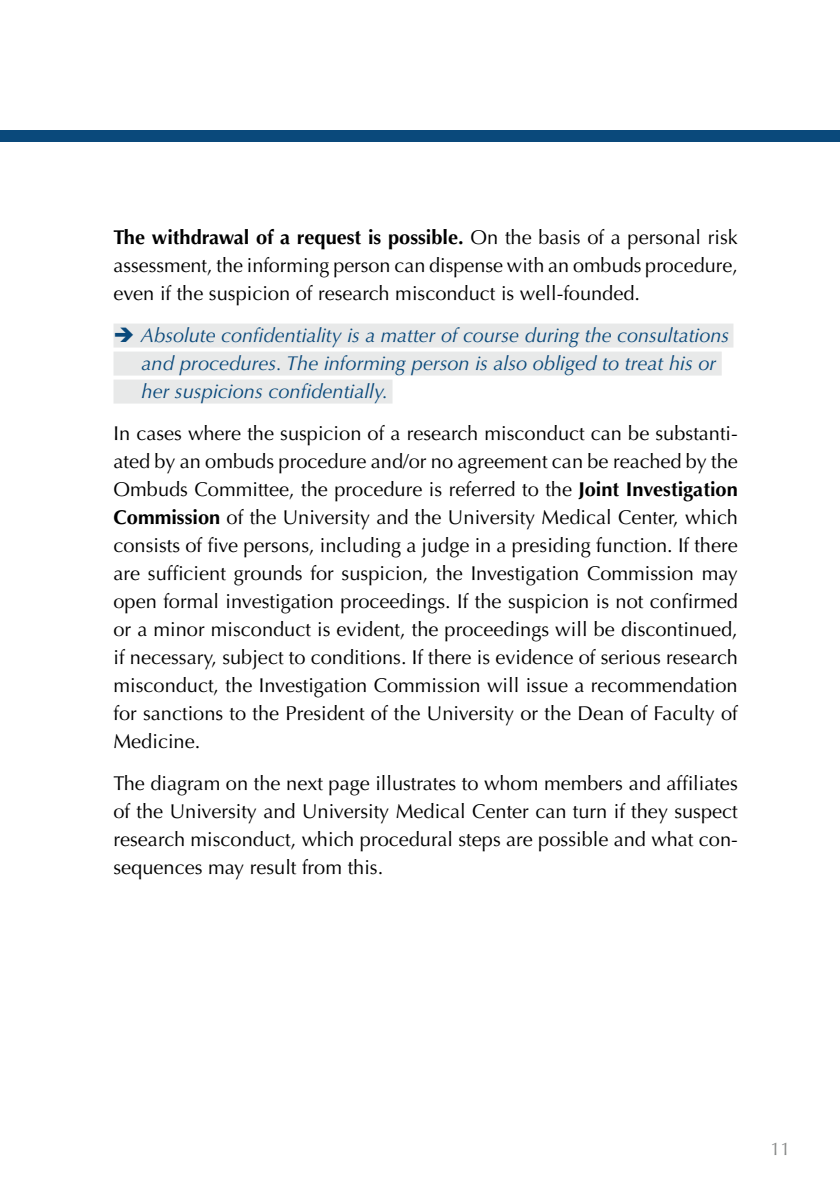
<style>
.page{position:relative;width:840px;height:1191px;background:#fff}
.page>*{position:absolute;margin:0;border:0;box-sizing:border-box;transform-origin:0 0}
.Fließ{font:20px/28px "Optima LT";color:#000;text-align:justify}
.Fließ-2{font:italic 20px "Optima LT";color:#0a497b}
.t1{font:18px "Optima LT";color:#878988}
.s1{font-weight:700}
</style>
<div class="page">
<div style="left:0;top:130px;width:839px;height:12px;background:#0a497b"></div>
<div style="left:113px;top:323px;width:620px;height:24px;background:#e8e9e9"></div>
<div style="left:113px;top:351px;width:608px;height:24px;background:#e8e9e9"></div>
<div style="left:113px;top:379px;width:279px;height:24px;background:#e8e9e9"></div>
<p class="Fließ" style="left:113px;top:223px;width:625px"><span class="s1">The withdrawal of a request is possible.</span> On the basis of a personal risk assessment, the informing person can dispense with an ombuds procedure, even if the suspicion of research misconduct is well-founded.</p>
<p class="Fließ-2" style="left:113px;top:323px;width:616px">➔ Absolute confidentiality is a matter of course during the consultations</p>
<p class="Fließ-2" style="left:141px;top:351px;width:575px">and procedures. The informing person is also obliged to treat his or</p>
<p class="Fließ-2" style="left:141px;top:379px;width:248px">her suspicions confidentially.</p>
<p class="Fließ" style="left:113px;top:419px;width:625px">In cases where the suspicion of a research misconduct can be substanti&shy;ated by an ombuds procedure and/or no agreement can be reached by the Ombuds Committee, the procedure is referred to the <span class="s1">Joint Investigation Commission</span> of the University and the University Medical Center, which consists of five persons, including a judge in a presiding function. If there are sufficient grounds for suspicion, the Investigation Commission may open formal investigation proceedings. If the suspicion is not confirmed or a minor misconduct is evident, the proceedings will be discontinued, if necessary, subject to conditions. If there is evidence of serious research misconduct, the Investigation Commission will issue a recommendation for sanctions to the President of the University or the Dean of Faculty of Medicine.</p>
<p class="Fließ" style="left:113px;top:769px;width:625px">The diagram on the next page illustrates to whom members and affiliates of the University and University Medical Center can turn if they suspect research misconduct, which procedural steps are possible and what con&shy;sequences may result from this.</p>
<p class="t1" style="left:770px;top:1138px;width:22px">11</p>
</div>
